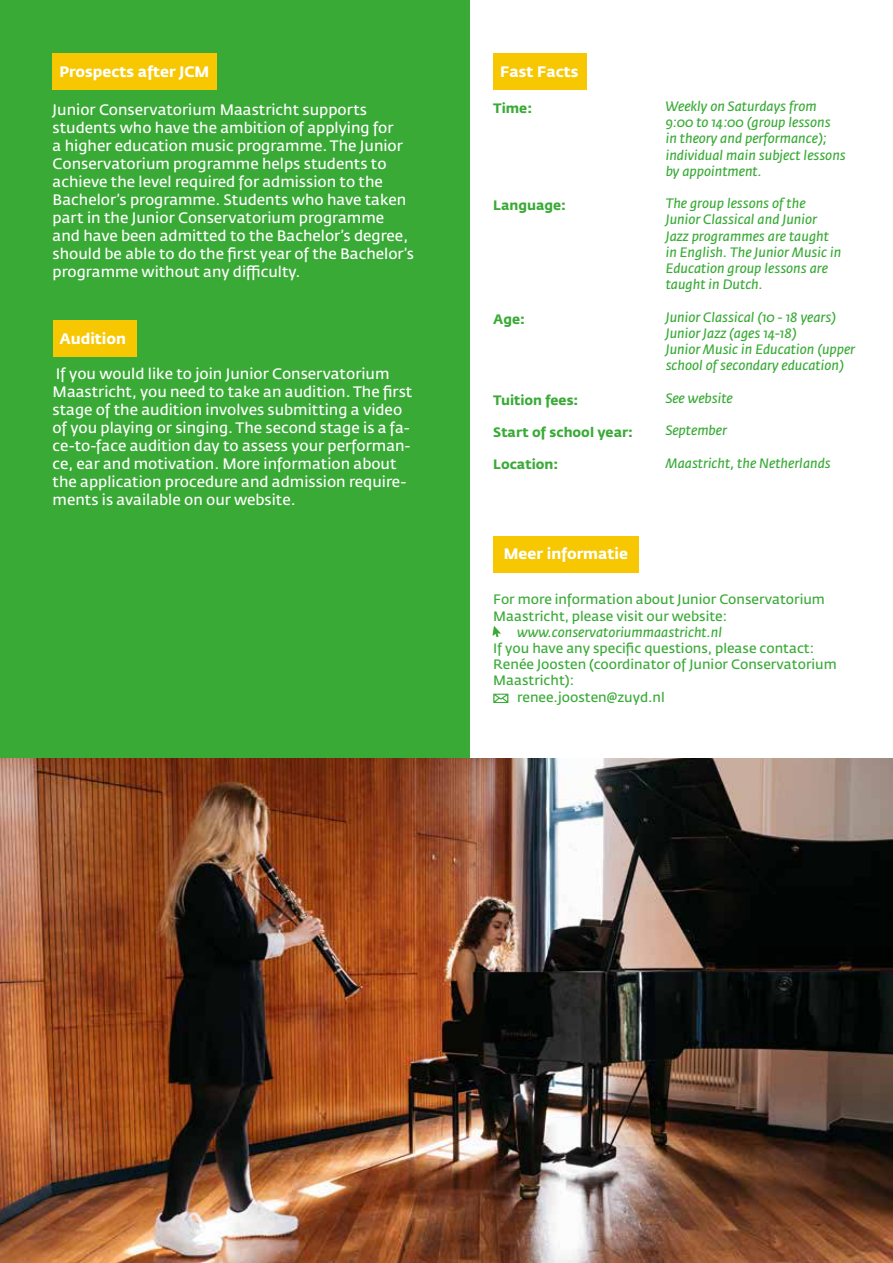
<style>
.page{position:relative;width:893px;height:1263px;background:#fff}
.page>*{position:absolute;margin:0;border:0;box-sizing:border-box;transform-origin:0 0}
.t1{font:15px/18px "Fedra Sans Std";color:#fff}
.t2{font:700 15px "Fedra Sans Std";color:#fff}
.t3{font:italic 13.5px/16.2px "Fedra Sans Std";color:#3aaa37}
.t4{font:13.5px/16.2px "Fedra Sans Std";color:#3aaa37}
.t5{font:700 13.5px "Fedra Sans Std";color:#3aaa37}
</style>
<div class="page">
<div style="left:0;top:0;width:470px;height:1263px;background:#3aaa37"></div>
<div style="left:493px;top:536px;width:146px;height:37px;background:#f7c802"></div>
<div style="left:53px;top:54px;width:164px;height:36px;background:#f7c802"></div>
<div style="left:53px;top:321px;width:84px;height:36px;background:#f7c802"></div>
<div style="left:493px;top:54px;width:94px;height:36px;background:#f7c802"></div>
<svg style="left:493px;top:694px;width:15px;height:9px"></svg>
<svg style="left:492px;top:626px;width:9px;height:11px"></svg>
<img style="left:0;top:758px;width:893px;height:505px">
<p class="t2" style="left:60px;top:62px;width:151px">Prospects after JCM</p>
<p class="t1" style="left:53px;top:101px;width:363px">Junior Conservatorium Maastricht supports students who have the ambition of applying for<br>a higher education music programme. The Junior Conservatorium programme helps students to achieve the level required for admission to the Bachelor’s programme. Students who have taken part in the Junior Conservatorium programme and have been admitted to the Bachelor’s degree, should be able to do the first year of the Bachelor’s programme without any difficulty.</p>
<p class="t2" style="left:60px;top:329px;width:68px">Audition</p>
<p class="t1" style="left:53px;top:365px;width:361px">If you would like to join Junior Conservatorium Maastricht, you need to take an audition. The first stage of the audition involves submitting a video of you playing or singing. The second stage is a fa&shy;ce-to-face audition day to assess your performan&shy;ce, ear and motivation. More information about the application procedure and admission require&shy;ments is available on our website.</p>
<p class="t2" style="left:500px;top:62px;width:80px">Fast Facts</p>
<p class="t5" style="left:493px;top:100px;width:40px">Time:</p>
<p class="t5" style="left:493px;top:197px;width:74px">Language:</p>
<p class="t5" style="left:493px;top:310px;width:33px">Age:</p>
<p class="t5" style="left:493px;top:391px;width:87px">Tuition fees:</p>
<p class="t5" style="left:493px;top:424px;width:141px">Start of school year:</p>
<p class="t5" style="left:493px;top:456px;width:67px">Location:</p>
<p class="t2" style="left:504px;top:545px;width:126px">Meer informatie</p>
<p class="t3" style="left:666px;top:98px;width:182px">Weekly on Saturdays from<br>9:00 to 14:00 (group lessons<br>in theory and performance); individual main subject lessons by appointment.</p>
<p class="t3" style="left:666px;top:195px;width:177px">The group lessons of the<br>Junior Classical and Junior<br>Jazz programmes are taught in English. The Junior Music in<br>Education group lessons are taught in Dutch.</p>
<p class="t3" style="left:666px;top:309px;width:191px">Junior Classical (10 - 18 years)<br>Junior Jazz (ages 14-18)<br>Junior Music in Education (upper school of secondary education)</p>
<p class="t3" style="left:666px;top:390px;width:69px">See website</p>
<p class="t3" style="left:666px;top:422px;width:63px">September</p>
<p class="t3" style="left:666px;top:455px;width:167px">Maastricht, the Netherlands</p>
<p class="t4" style="left:493px;top:592px;width:333px">For more information about Junior Conservatorium<br>Maastricht, please visit our website:</p>
<p class="t3" style="left:517px;top:624px;width:206px">www.conservatoriummaastricht.nl</p>
<p class="t4" style="left:493px;top:640px;width:322px">If you have any specific questions, please contact:</p>
<p class="t4" style="left:493px;top:656px;width:345px">Renée Joosten (coordinator of Junior Conservatorium</p>
<p class="t4" style="left:493px;top:673px;width:82px">Maastricht):</p>
<p class="t4" style="left:517px;top:689px;width:149px">renee.joosten@zuyd.nl</p>
</div>
